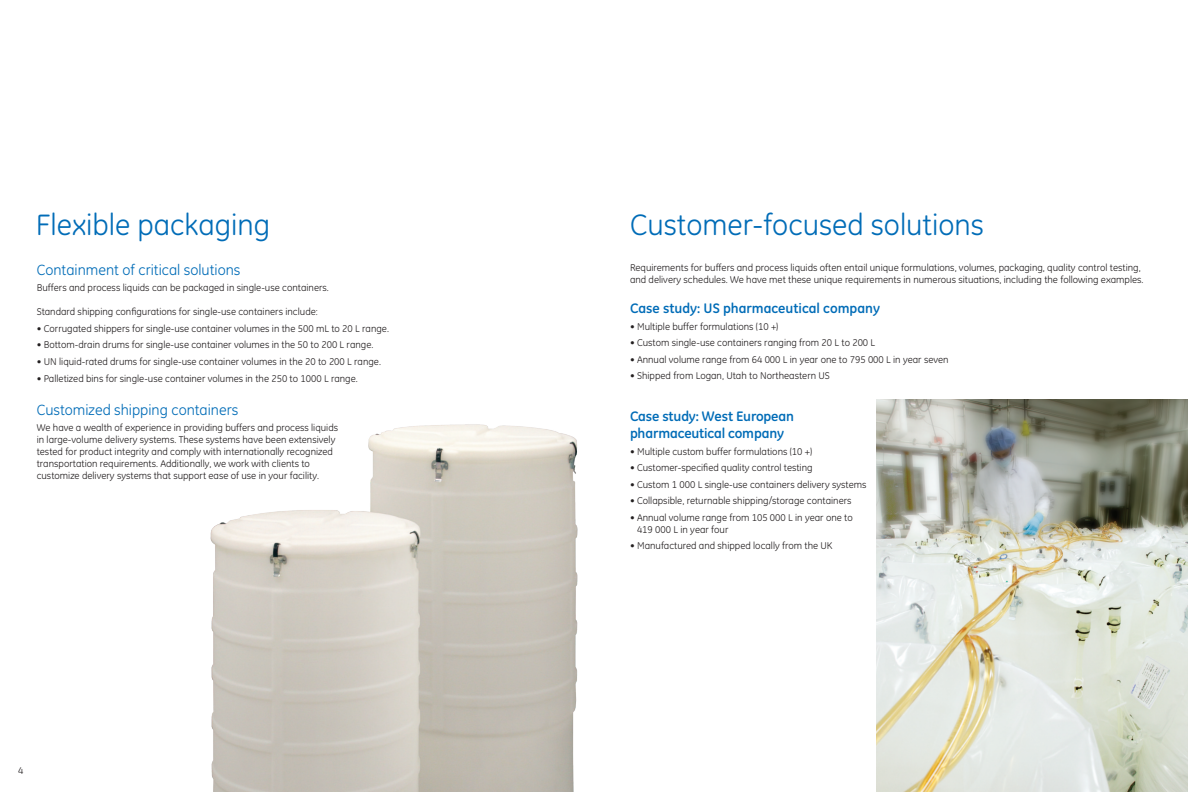
<style>
.page{position:relative;width:1188px;height:792px;background:#fff}
.page>*{position:absolute;margin:0;border:0;box-sizing:border-box;transform-origin:0 0}
.t1{font:30px "GE Inspira";color:#006cb7}
.t2{font:15px "GE Inspira";color:#006cb7}
.t3{font:700 14px/16.8px "GE Inspira";letter-spacing:-.01em;color:#006cb7}
.t4{font:10px/12px "GE Inspira";color:#231f20}
</style>
<div class="page">
<img style="left:876px;top:399px;width:312px;height:393px">
<img style="left:210px;top:424px;width:368px;height:368px">
<h1 class="t1" style="left:36px;top:208px;width:236px">Flexible packaging</h1>
<h1 class="t1" style="left:630px;top:208px;width:355px">Customer-focused solutions</h1>
<h2 class="t2" style="left:37px;top:261px;width:205px">Containment of critical solutions</h2>
<p class="t4" style="left:37px;top:282px;width:294px">Buffers and process liquids can be packaged in single-use containers.</p>
<p class="t4" style="left:37px;top:306px;width:283px">Standard shipping configurations for single-use containers include:</p>
<p class="t4" style="left:37px;top:322px;width:354px">• Corrugated shippers for single-use container volumes in the 500 mL to 20 L range.</p>
<p class="t4" style="left:37px;top:339px;width:338px">• Bottom-drain drums for single-use container volumes in the 50 to 200 L range.</p>
<p class="t4" style="left:37px;top:355px;width:346px">• UN liquid-rated drums for single-use container volumes in the 20 to 200 L range.</p>
<p class="t4" style="left:37px;top:373px;width:323px">• Palletized bins for single-use container volumes in the 250 to 1000 L range.</p>
<h2 class="t2" style="left:37px;top:401px;width:203px">Customized shipping containers</h2>
<p class="t4" style="left:37px;top:422px;width:303px">We have a wealth of experience in providing buffers and process liquids in large-volume delivery systems. These systems have been extensively tested for product integrity and comply with internationally recognized transportation requirements. Additionally, we work with clients to customize delivery systems that support ease of use in your facility.</p>
<p class="t4" style="left:630px;top:261px;width:515px">Requirements for buffers and process liquids often entail unique formulations, volumes, packaging, quality control testing, and delivery schedules. We have met these unique requirements in numerous situations, including the following examples.</p>
<h3 class="t3" style="left:630px;top:300px;width:252px">Case study: US pharmaceutical company</h3>
<p class="t4" style="left:630px;top:320px;width:150px">• Multiple buffer formulations (10 +)</p>
<p class="t4" style="left:630px;top:337px;width:247px">• Custom single-use containers ranging from 20 L to 200 L</p>
<p class="t4" style="left:630px;top:353px;width:320px">• Annual volume range from 64 000 L in year one to 795 000 L in year seven</p>
<p class="t4" style="left:630px;top:370px;width:202px">• Shipped from Logan, Utah to Northeastern US</p>
<h3 class="t3" style="left:630px;top:408px;width:165px">Case study: West European pharmaceutical company</h3>
<p class="t4" style="left:630px;top:445px;width:184px">• Multiple custom buffer formulations (10 +)</p>
<p class="t4" style="left:630px;top:462px;width:184px">• Customer-specified quality control testing</p>
<p class="t4" style="left:630px;top:478px;width:238px">• Custom 1 000 L single-use containers delivery systems</p>
<p class="t4" style="left:630px;top:495px;width:223px">• Collapsible, returnable shipping/storage containers</p>
<p class="t4" style="left:637px;top:511px;width:217px;text-indent:-7px">• Annual volume range from 105 000 L in year one to<br>419 000 L in year four</p>
<p class="t4" style="left:630px;top:540px;width:204px">• Manufactured and shipped locally from the UK</p>
<p class="t4" style="left:18px;top:765px;width:7px">4</p>
</div>
